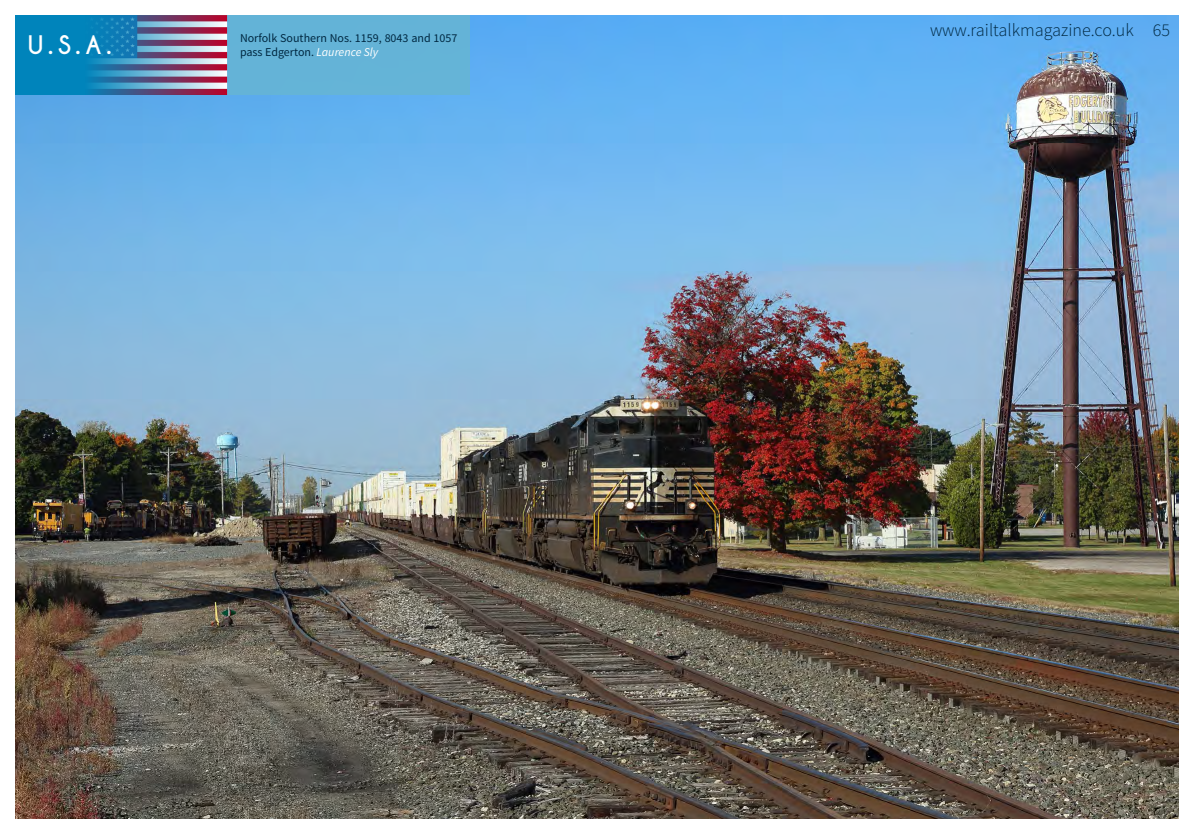
<style>
.page{position:relative;width:1194px;height:834px;background:#fff}
.page>*{position:absolute;margin:0;border:0;box-sizing:border-box;transform-origin:0 0}
.t1{font:700 24px "Caviar Dreams";color:#fff}
.t2{font:300 18px "Source Sans Pro";color:#002841}
.t3{font:12px/14.4px "Source Sans Pro";color:#002841}
.s1{font-style:italic;color:#fff}
</style>
<div class="page">
<img style="left:15px;top:15px;width:1164px;height:804px">
<div style="left:15px;top:15px;width:213px;height:80px;background:#0084bb"></div>
<img style="left:91px;top:15px;width:137px;height:80px">
<div style="left:228px;top:15px;width:242px;height:80px;background:#66b5d6"></div>
<h1 class="t1" style="left:28px;top:30px;width:86px">U.S.A.</h1>
<p class="t3" style="left:240px;top:31px;width:219px">Norfolk Southern Nos. 1159, 8043 and 1057 pass Edgerton. <span class="s1">Laurence Sly</span></p>
<h2 class="t2" style="left:930px;top:19px;width:242px">www.railtalkmagazine.co.uk 65</h2>
</div>
